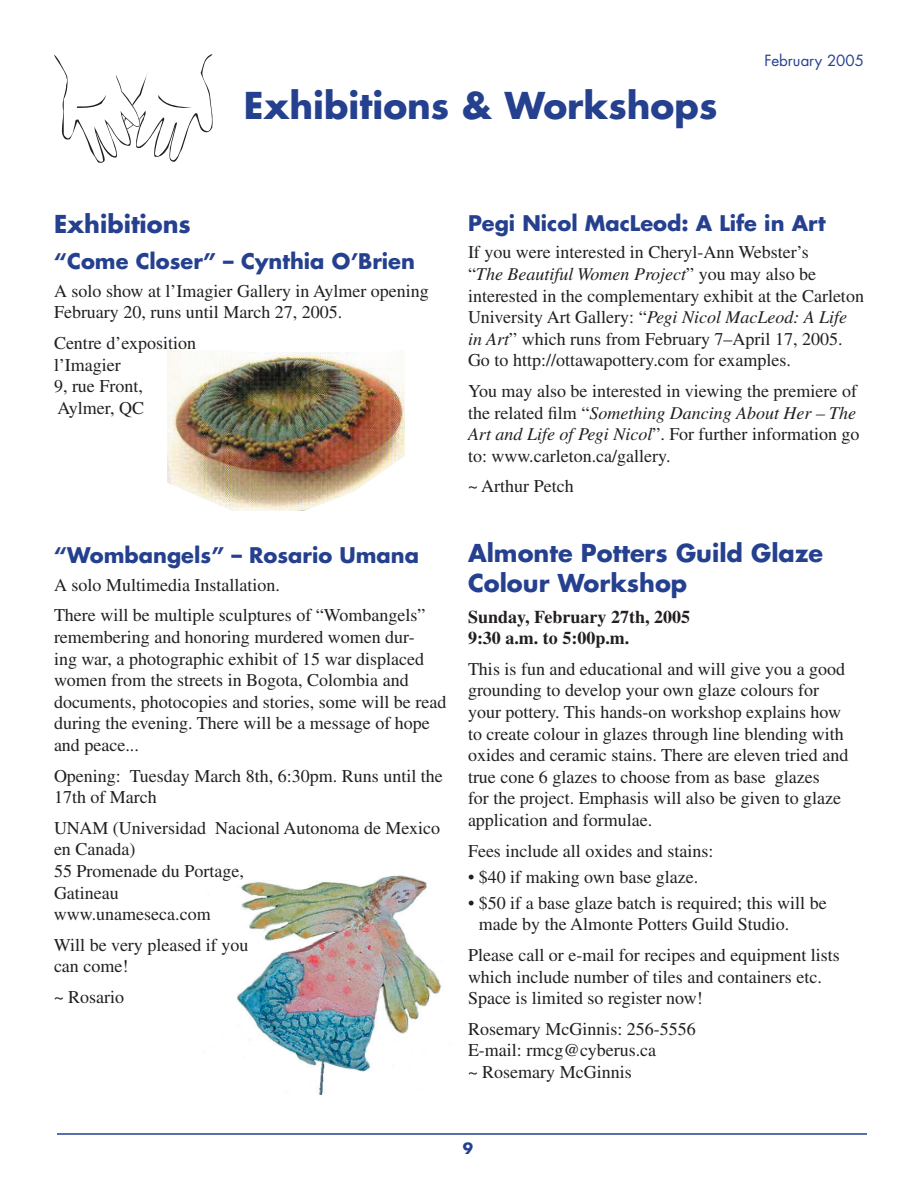
<style>
.page{position:relative;width:918px;height:1188px;background:#fff}
.page>*{position:absolute;margin:0;border:0;box-sizing:border-box;transform-origin:0 0}
.t1{font:700 36px "Futura";color:#25408f}
.t2{font:700 24px/30px "Futura";color:#25408f}
.t3{font:700 21px "Futura";color:#25408f}
.t4{font:18px/21.6px "Times";color:#231f20}
.t5{font:700 18px/21.6px "Times";color:#231f20}
.t6{font:15px "Futura";color:#25408f}
.t7{font:700 15px "Futura";color:#25408f}
.s1{font-style:italic}
</style>
<div class="page">
<svg style="left:54px;top:54px;width:159px;height:109px"></svg>
<hr style="left:57px;top:1133px;width:810px;height:2px;background:#25408f">
<img style="left:208px;top:875px;width:233px;height:220px">
<img style="left:167px;top:351px;width:238px;height:159px">
<img style="left:271px;top:447px;width:134px;height:64px">
<svg style="left:167px;top:482px;width:74px;height:29px"></svg>
<h1 class="t1" style="left:244px;top:80px;width:475px">Exhibitions &amp; Workshops</h1>
<p class="t6" style="left:764px;top:50px;width:101px">February 2005</p>
<h2 class="t2" style="left:54px;top:209px;width:138px">Exhibitions</h2>
<p class="t3" style="left:54px;top:247px;width:363px">“Come Closer” – Cynthia O’Brien</p>
<p class="t4" style="left:54px;top:280px;width:376px">A solo show at l’Imagier Gallery in Aylmer opening<br>February 20, runs until March 27, 2005.</p>
<p class="t4" style="left:54px;top:332px;width:144px">Centre d’exposition l’Imagier<br>9, rue Front,<br>Aylmer, QC</p>
<p class="t3" style="left:54px;top:541px;width:367px">“Wombangels” – Rosario Umana</p>
<p class="t4" style="left:54px;top:569px;width:373px;line-height:30.6px">A solo Multimedia Installation.<br>There will be multiple sculptures of “Wombangels”</p>
<p class="t4" style="left:54px;top:626px;width:394px">remembering and honoring murdered women dur-<br>ing war, a photographic exhibit of 15 war displaced women from the streets in Bogota, Colombia and documents, photocopies and stories, some will be read during the evening. There will be a message of hope and peace...</p>
<p class="t4" style="left:54px;top:765px;width:390px">Opening: Tuesday March 8th, 6:30pm. Runs until the<br>17th of March</p>
<p class="t4" style="left:54px;top:817px;width:388px">UNAM (Universidad Nacional Autonoma de Mexico en Canada)<br>55 Promenade du Portage,<br>Gatineau<br>www.unameseca.com</p>
<p class="t4" style="left:54px;top:934px;width:196px">Will be very pleased if you can come!</p>
<p class="t4" style="left:54px;top:986px;width:72px">~ Rosario</p>
<p class="t3" style="left:468px;top:208px;width:359px">Pegi Nicol MacLeod: A Life in Art</p>
<p class="t4" style="left:468px;top:242px;width:397px">If you were interested in Cheryl-Ann Webster’s<br>“<span class="s1">The Beautiful Women Project</span>” you may also be interested in the complementary exhibit at the Carleton University Art Gallery: “<span class="s1">Pegi Nicol MacLeod: A Life in Art</span>” which runs from February 7–April 17, 2005.<br>Go to http://ottawapottery.com for examples.</p>
<p class="t4" style="left:468px;top:380px;width:393px">You may also be interested in viewing the premiere of the related film “<span class="s1">Something Dancing About Her – The Art and Life of Pegi Nicol</span>”. For further information go to: www.carleton.ca/gallery.</p>
<p class="t4" style="left:468px;top:476px;width:107px">~ Arthur Petch</p>
<h2 class="t2" style="left:468px;top:537px;width:357px">Almonte Potters Guild Glaze<br>Colour Workshop</h2>
<p class="t5" style="left:468px;top:605px;width:224px">Sunday, February 27th, 2005<br>9:30 a.m. to 5:00p.m.</p>
<p class="t4" style="left:468px;top:658px;width:382px">This is fun and educational and will give you a good grounding to develop your own glaze colours for your pottery. This hands-on workshop explains how to create colour in glazes through line blending with oxides and ceramic stains. There are eleven tried and true cone 6 glazes to choose from as base glazes<br>for the project. Emphasis will also be given to glaze application and formulae.</p>
<p class="t4" style="left:468px;top:840px;width:247px">Fees include all oxides and stains:</p>
<p class="t4" style="left:468px;top:866px;width:232px">• $40 if making own base glaze.</p>
<p class="t4" style="left:479px;top:892px;width:349px;text-indent:-11px">• $50 if a base glaze batch is required; this will be made by the Almonte Potters Guild Studio.</p>
<p class="t4" style="left:468px;top:944px;width:373px">Please call or e-mail for recipes and equipment lists which include number of tiles and containers etc.<br>Space is limited so register now!</p>
<p class="t4" style="left:468px;top:1018px;width:229px">Rosemary McGinnis: 256-5556<br>E-mail: rmcg@cyberus.ca<br>~ Rosemary McGinnis</p>
<p class="t7" style="left:463px;top:1137px;width:12px">9</p>
</div>
